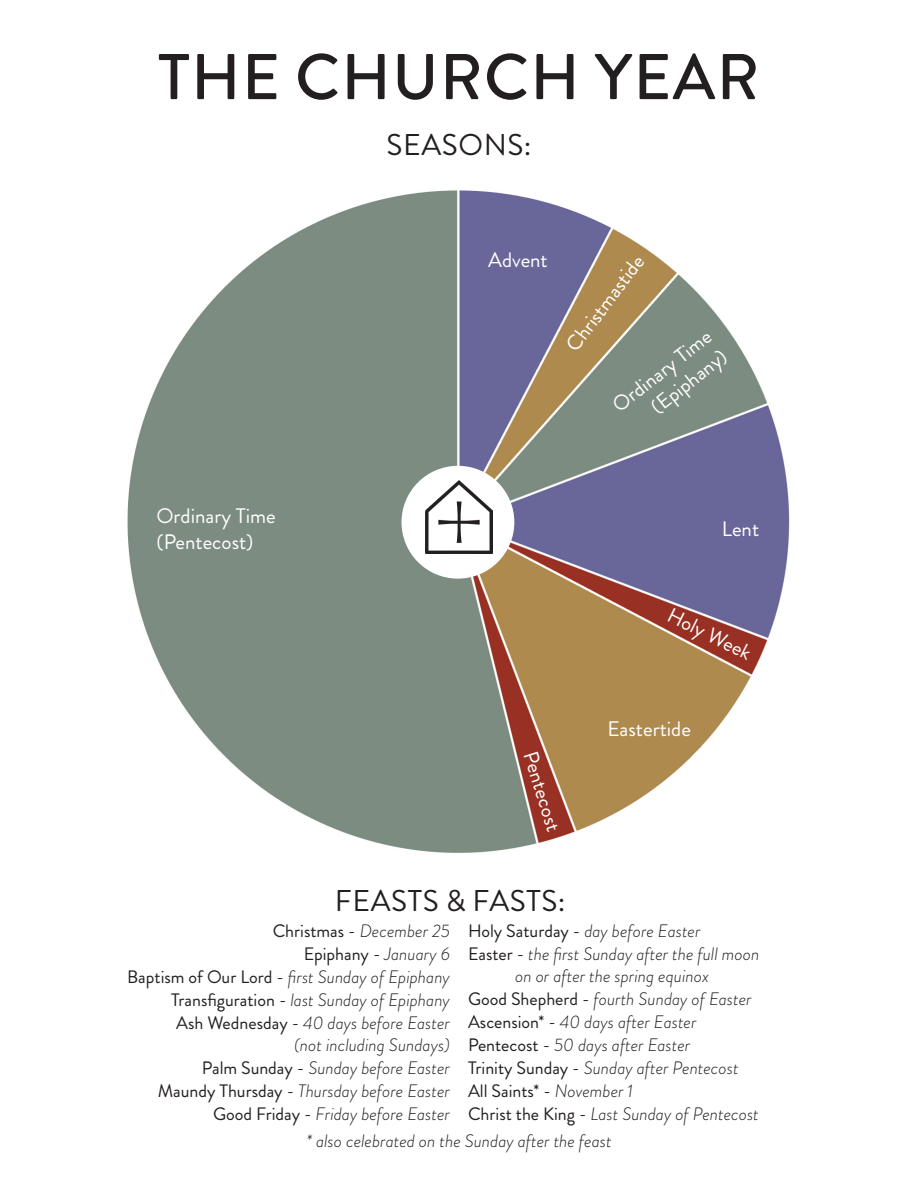
<style>
.page{position:relative;width:918px;height:1188px;background:#fff}
.page>*{position:absolute;margin:0;border:0;box-sizing:border-box;transform-origin:0 0}
.t1{font:500 64.5px "Brandon Grotesque";letter-spacing:.02em;color:#231f20}
.t2{font:30px "Brandon Grotesque";letter-spacing:.02em;color:#231f20}
.t3{font:21px/25.2px "Brandon Grotesque";color:#fff;text-align:right}
.t4{font:italic 300 18px/21.6px "Brandon Grotesque";color:#231f20;text-align:right}
.t5{font:18px "Brandon Grotesque";color:#231f20}
.s1{font-weight:300;font-style:italic}
.s2{font-weight:400;font-style:normal}
</style>
<div class="page">
<img style="left:127px;top:190px;width:663px;height:663px">
<div style="left:401px;top:466px;width:113px;height:113px;background:#fff;border-radius:50%"></div>
<img style="left:425px;top:481px;width:68px;height:72px">
<p class="t1" style="left:158px;top:32px;width:603px">THE CHURCH YEAR</p>
<p class="t2" style="left:387px;top:124px;width:146px">SEASONS:</p>
<p class="t3" style="left:157px;top:504px;width:121px;text-align:left">Ordinary Time (Pentecost)</p>
<p class="t3" style="left:488px;top:247px;width:61px">Advent</p>
<p class="t3" style="left:561px;top:341px;width:116px;rotate:-53deg">Christmastide</p>
<p class="t3" style="left:607px;top:397px;width:121px;rotate:-38deg">Ordinary Time (Epiphany)</p>
<p class="t3" style="left:722px;top:517px;width:39px">Lent</p>
<p class="t3" style="left:675px;top:602px;width:93px;rotate:27deg">Holy Week</p>
<p class="t3" style="left:541px;top:748px;width:84px;rotate:72deg">Pentecost</p>
<p class="t3" style="left:607px;top:716px;width:85px">Eastertide</p>
<p class="t2" style="left:335px;top:880px;width:232px">FEASTS &amp; FASTS:</p>
<p class="t5" style="left:273px;top:919px;width:179px">Christmas - <span class="s1">December 25</span></p>
<p class="t5" style="left:304px;top:942px;width:148px">Epiphany - <span class="s1">January 6</span></p>
<p class="t4" style="left:127px;top:966px;width:324px"><span class="s2">Baptism of Our Lord -</span> first Sunday of Epiphany</p>
<p class="t4" style="left:171px;top:989px;width:280px"><span class="s2">Transfiguration -</span> last Sunday of Epiphany</p>
<p class="t4" style="left:176px;top:1012px;width:275px"><span class="s2">Ash Wednesday -</span> 40 days before Easter (not including Sundays)</p>
<p class="t4" style="left:202px;top:1057px;width:250px"><span class="s2">Palm Sunday -</span> Sunday before Easter</p>
<p class="t4" style="left:158px;top:1080px;width:294px"><span class="s2">Maundy Thursday -</span> Thursday before Easter</p>
<p class="t4" style="left:213px;top:1103px;width:238px"><span class="s2">Good Friday -</span> Friday before Easter</p>
<p class="t4" style="left:468px;top:920px;width:234px"><span class="s2">Holy Saturday -</span> day before Easter</p>
<p class="t4" style="left:468px;top:943px;width:293px;text-align:center"><span class="s2">Easter -</span> the first Sunday after the full moon on or after the spring equinox</p>
<p class="t4" style="left:468px;top:988px;width:285px"><span class="s2">Good Shepherd -</span> fourth Sunday of Easter</p>
<p class="t4" style="left:468px;top:1011px;width:230px"><span class="s2">Ascension* -</span> 40 days after Easter</p>
<p class="t4" style="left:468px;top:1034px;width:224px"><span class="s2">Pentecost -</span> 50 days after Easter</p>
<p class="t4" style="left:468px;top:1057px;width:272px"><span class="s2">Trinity Sunday -</span> Sunday after Pentecost</p>
<p class="t5" style="left:468px;top:1078px;width:167px">All Saints* - <span class="s1">November 1</span></p>
<p class="t4" style="left:468px;top:1103px;width:292px"><span class="s2">Christ the King -</span> Last Sunday of Pentecost</p>
<p class="t4" style="left:306px;top:1130px;width:307px">* also celebrated on the Sunday after the feast</p>
</div>
